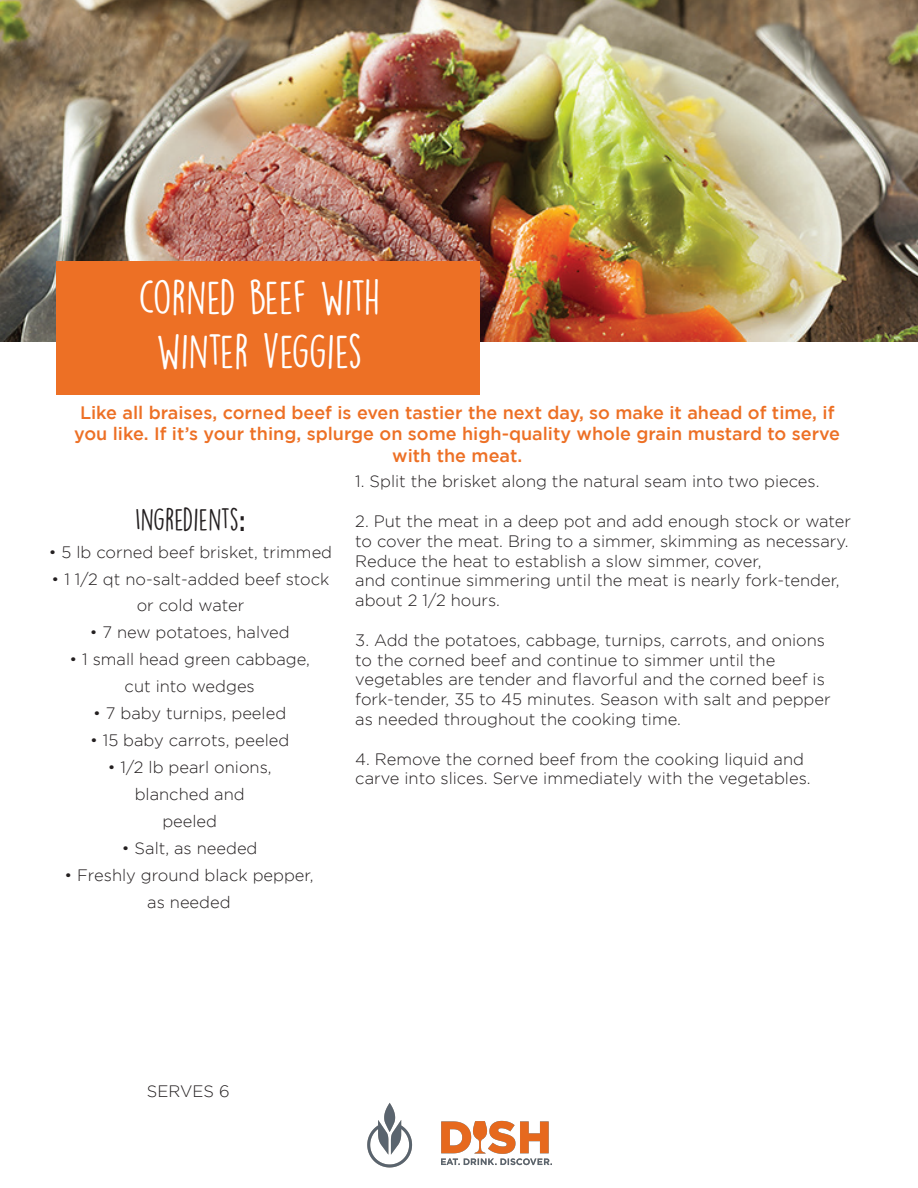
<style>
.page{position:relative;width:918px;height:1188px;background:#fff}
.page>*{position:absolute;margin:0;border:0;box-sizing:border-box;transform-origin:0 0}
.t1{font:43.5px/54px "DK Lemon Yellow Sun";letter-spacing:-.015em;color:#fff;text-align:center}
.t2{font:28.5px "DK Lemon Yellow Sun";color:#231f20}
.t3{font:500 18px/21.6px "Gotham";color:#ed7025;text-align:center}
.t4{font:300 16.5px/19.8px "Gotham";color:#231f20;text-align:center}
.s1{font-family:"Raleway";font-weight:700}
</style>
<div class="page">
<img style="left:0;top:0;width:918px;height:341px">
<div style="left:56px;top:261px;width:424px;height:134px;background:#ed7025"></div>
<img style="left:367px;top:1102px;width:185px;height:66px">
<h1 class="t1" style="left:138px;top:270px;width:243px">CORNED BEEF WITH<br>WINTER VEGGIES</h1>
<p class="t3" style="left:74px;top:401px;width:767px">Like all braises, corned beef is even tastier the next day, so make it ahead of time, if you like. If it’s your thing, splurge on some high-quality whole grain mustard to serve with the meat.</p>
<h2 class="t2" style="left:135px;top:502px;width:112px">INGREDIENTS<span class="s1">:</span></h2>
<p class="t4" style="left:49px;top:542px;width:285px">• 5 lb corned beef brisket, trimmed</p>
<p class="t4" style="left:52px;top:565px;width:279px;line-height:27px">• 1 1/2 qt no-salt-added beef stock or cold water</p>
<p class="t4" style="left:90px;top:623px;width:202px">• 7 new potatoes, halved</p>
<p class="t4" style="left:69px;top:646px;width:242px;line-height:27px">• 1 small head green cabbage, cut into wedges</p>
<p class="t4" style="left:93px;top:704px;width:194px">• 7 baby turnips, peeled</p>
<p class="t4" style="left:90px;top:731px;width:201px">• 15 baby carrots, peeled</p>
<p class="t4" style="left:108px;top:754px;width:165px;line-height:27px">• 1/2 lb pearl onions, blanched and peeled</p>
<p class="t4" style="left:122px;top:839px;width:137px">• Salt, as needed</p>
<p class="t4" style="left:64px;top:862px;width:251px;line-height:27px">• Freshly ground black pepper, as needed</p>
<p class="t4" style="left:355px;top:471px;width:466px">1. Split the brisket along the natural seam into two pieces.</p>
<p class="t4" style="left:355px;top:511px;width:497px;text-align:left">2. Put the meat in a deep pot and add enough stock or water to cover the meat. Bring to a simmer, skimming as necessary.<br>Reduce the heat to establish a slow simmer, cover,<br>and continue simmering until the meat is nearly fork-tender, about 2 1/2 hours.</p>
<p class="t4" style="left:355px;top:630px;width:477px;text-align:left">3. Add the potatoes, cabbage, turnips, carrots, and onions to the corned beef and continue to simmer until the vegetables are tender and flavorful and the corned beef is fork-tender, 35 to 45 minutes. Season with salt and pepper as needed throughout the cooking time.</p>
<p class="t4" style="left:355px;top:749px;width:457px;text-align:left">4. Remove the corned beef from the cooking liquid and carve into slices. Serve immediately with the vegetables.</p>
<p class="t4" style="left:147px;top:1082px;width:84px">SERVES 6</p>
</div>
